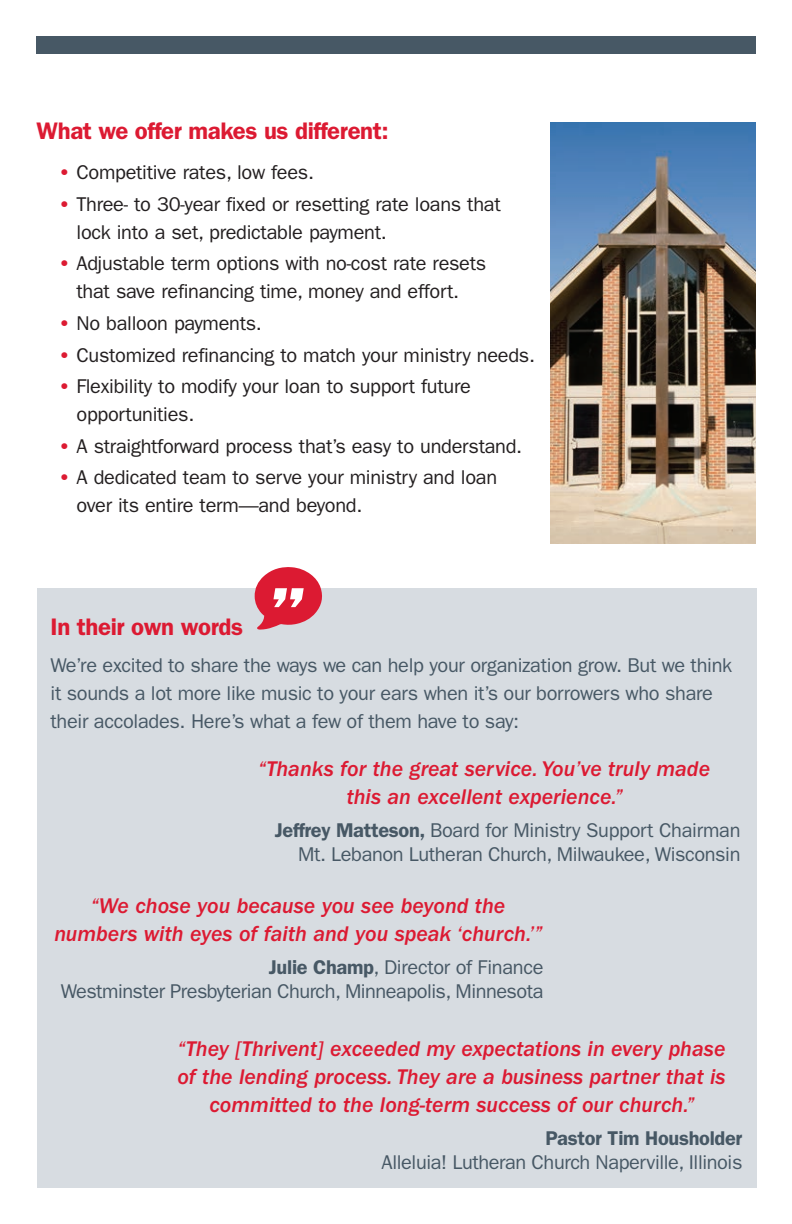
<style>
.page{position:relative;width:792px;height:1224px;background:#fff}
.page>*{position:absolute;margin:0;border:0;box-sizing:border-box;transform-origin:0 0}
.Subhead{font:600 24px "ITC Franklin Gothic Std";letter-spacing:-.015em;color:#dc1a32}
.Quote-Franklin{font:22px/28px "ITC Franklin Gothic Std Med It";color:#dc1a32;text-align:center}
.t1{font:20px/28px "ITC Franklin Gothic Std";letter-spacing:-.015em;color:#231f20}
.Text{font:20px/24px "ITC Franklin Gothic Std";letter-spacing:-.015em;color:#475865;text-align:right}
.s1{font-weight:600;color:#dc1a32}
.s2{font-weight:600}
</style>
<div class="page">
<div style="left:37px;top:589px;width:720px;height:599px;background:#d7dce1"></div>
<img style="left:550px;top:123px;width:206px;height:420px">
<svg style="left:255px;top:567px;width:69px;height:63px"></svg>
<div style="left:36px;top:36px;width:720px;height:18px;background:#475865"></div>
<p class="Subhead" style="left:37px;top:117px;width:354px">What we offer makes us different:</p>
<p class="t1" style="left:59px;top:159px;width:257px"><span class="s1">•</span> Competitive rates, low fees.</p>
<p class="t1" style="left:77px;top:190px;width:426px;text-indent:-18px"><span class="s1">•</span> Three- to 30-year fixed or resetting rate loans that lock into a set, predictable payment.</p>
<p class="t1" style="left:59px;top:250px;width:429px;text-align:center"><span class="s1">•</span> Adjustable term options with no-cost rate resets that save refinancing time, money and effort.</p>
<p class="t1" style="left:59px;top:309px;width:205px"><span class="s1">•</span> No balloon payments.</p>
<p class="t1" style="left:59px;top:341px;width:478px"><span class="s1">•</span> Customized refinancing to match your ministry needs.</p>
<p class="t1" style="left:77px;top:373px;width:396px;text-indent:-18px"><span class="s1">•</span> Flexibility to modify your loan to support future opportunities.</p>
<p class="t1" style="left:59px;top:432px;width:465px"><span class="s1">•</span> A straightforward process that’s easy to understand.</p>
<p class="t1" style="left:77px;top:464px;width:422px;text-indent:-18px"><span class="s1">•</span> A dedicated team to serve your ministry and loan over its entire term—and beyond.</p>
<p class="Subhead" style="left:51px;top:613px;width:194px">In their own words</p>
<p class="Text" style="left:51px;top:652px;width:683px;line-height:28px;text-align:left">We’re excited to share the ways we can help your organization grow. But we think it sounds a lot more like music to your ears when it’s our borrowers who share their accolades. Here’s what a few of them have to say:</p>
<p class="Quote-Franklin" style="left:258px;top:755px;width:453px">“Thanks for the great service. You’ve truly made this an excellent experience.”</p>
<p class="Text" style="left:275px;top:818px;width:467px"><span class="s2">Jeffrey Matteson,</span> Board for Ministry Support Chairman<br>Mt. Lebanon Lutheran Church, Milwaukee, Wisconsin</p>
<p class="Quote-Franklin" style="left:55px;top:892px;width:489px">“We chose you because you see beyond the numbers with eyes of faith and you speak ‘church.’”</p>
<p class="Text" style="left:61px;top:955px;width:484px"><span class="s2">Julie Champ</span>, Director of Finance<br>Westminster Presbyterian Church, Minneapolis, Minnesota</p>
<p class="Quote-Franklin" style="left:177px;top:1035px;width:550px">“They [Thrivent] exceeded my expectations in every phase of the lending process. They are a business partner that is committed to the long-term success of our church.”</p>
<p class="Text" style="left:382px;top:1126px;width:362px"><span class="s2">Pastor Tim Housholder<br></span>Alleluia! Lutheran Church Naperville, Illinois</p>
</div>
